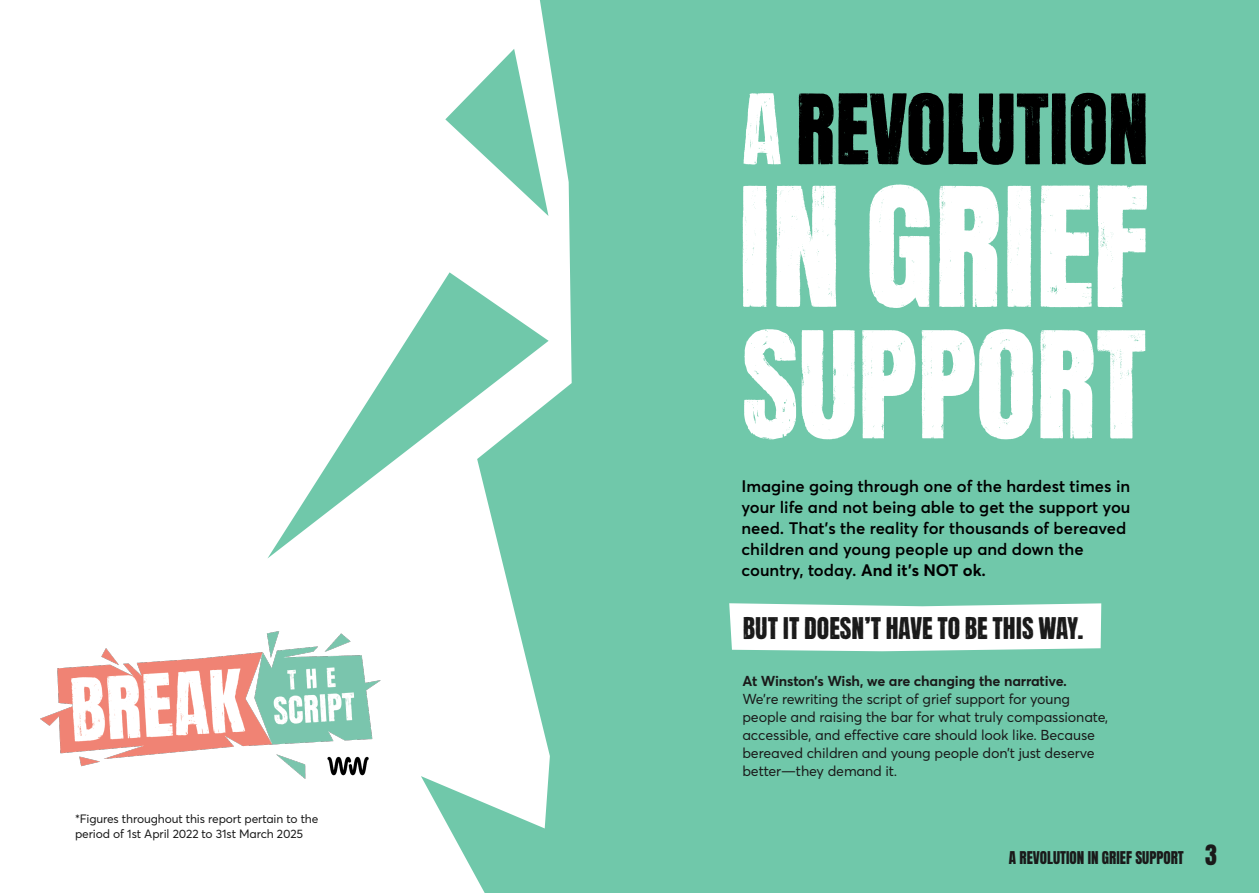
<style>
.page{position:relative;width:1259px;height:893px;background:#fff}
.page>*{position:absolute;margin:0;border:0;box-sizing:border-box;transform-origin:0 0}
.t1{font:141px "WWANTON";letter-spacing:-.01em;color:#fff}
.t2{font:126px "WWANTON";letter-spacing:-.01em;color:#fff}
.t3{font:82.35px "WWANTON";letter-spacing:-.01em;color:#000}
.t4{font:25.5px "WWANTON";color:#1a1a1a}
.t5{font:600 16.5px/21px "Averta Std";color:#000}
.t6{font:15px "Anton";color:#1a1a1a}
.t7{font:14.25px/18px "Averta Std";letter-spacing:-.01em;color:#1a1a1a}
.t8{font:700 14.25px "Averta Std";letter-spacing:-.01em;color:#1a1a1a}
.t9{font:12px/15px "Averta Std";letter-spacing:-.01em;color:#1a1a1a}
.s1{color:#fff}
.s2{font-weight:700}
.s3{font-size:24px}
</style>
<div class="page">
<div style="left:501px;top:0;width:758px;height:893px;background:#70c8aa"></div>
<svg style="left:268px;top:272px;width:280px;height:286px"></svg>
<svg style="left:421px;top:776px;width:233px;height:117px"></svg>
<img style="left:40px;top:632px;width:340px;height:147px">
<svg style="left:445px;top:49px;width:103px;height:167px"></svg>
<svg style="left:729px;top:603px;width:372px;height:48px"></svg>
<p class="t9" style="left:75px;top:811px;width:245px">*Figures throughout this report pertain to the period of 1st April 2022 to 31st March 2025</p>
<h3 class="t3" style="left:742px;top:86px;width:408px"><span class="s1">A</span> REVOLUTION</h3>
<h1 class="t1" style="left:737px;top:172px;width:413px">IN GRIEF</h1>
<h2 class="t2" style="left:741px;top:318px;width:407px">SUPPORT</h2>
<p class="t5" style="left:741px;top:475px;width:390px">Imagine going through one of the hardest times in your life and not being able to get the support you need. That’s the reality for thousands of bereaved children and young people up and down the country, today. <span class="s2">And it’s NOT ok.</span></p>
<h3 class="t4" style="left:742px;top:614px;width:342px">BUT IT DOESN’T HAVE TO BE THIS WAY.</h3>
<p class="t8" style="left:742px;top:671px;width:326px">At Winston’s Wish, we are changing the narrative.</p>
<p class="t7" style="left:742px;top:689px;width:367px">We’re rewriting the script of grief support for young people and raising the bar for what truly compassionate, accessible, and effective care should look like. Because bereaved children and young people don’t just deserve better—they demand it.</p>
<p class="t6" style="left:1009px;top:850px;width:209px">A REVOLUTION IN GRIEF SUPPORT <span class="s3">3</span></p>
</div>
